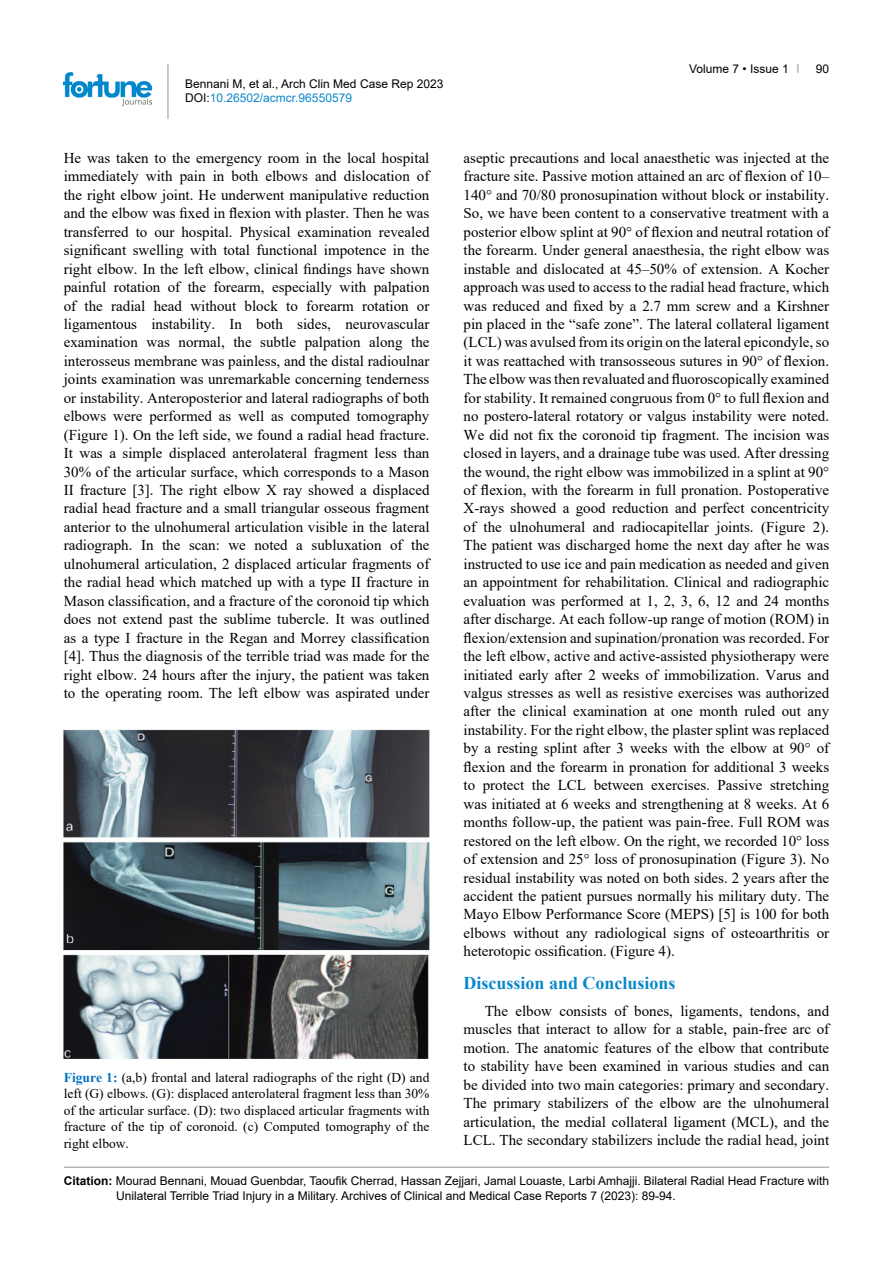
<style>
.page{position:relative;width:893px;height:1263px;background:#fff}
.page>*{position:absolute;margin:0;border:0;box-sizing:border-box;transform-origin:0 0}
.t1{font:700 18px "Times New Roman";color:#0a88ca}
.t2{font:15px/18.5px "Times New Roman";color:#000;text-align:justify}
.t3{font:13.5px/16.5px "Times New Roman";color:#000;text-align:justify}
.t4{font:12px/14.4px "Arial";color:#000}
.s1{color:#0a88ca}
.s2{font-weight:700;color:#0070c0}
.s3{font-weight:700}
</style>
<div class="page">
<hr style="left:168px;top:64px;width:1px;height:55px;background:#939598">
<img style="left:64px;top:72px;width:88px;height:33px">
<hr style="left:64px;top:1167px;width:765px;height:1px;background:#939598">
<img style="left:64px;top:729px;width:365px;height:330px">
<p class="t4" style="left:185px;top:76px;width:260px">Bennani M, et al., Arch Clin Med Case Rep 2023<br>DOI:<span class="s1">10.26502/acmcr.96550579</span></p>
<p class="t2" style="left:64px;top:148px;width:367px">He was taken to the emergency room in the local hospital immediately with pain in both elbows and dislocation of the right elbow joint. He underwent manipulative reduction and the elbow was fixed in flexion with plaster. Then he was transferred to our hospital. Physical examination revealed significant swelling with total functional impotence in the right elbow. In the left elbow, clinical findings have shown painful rotation of the forearm, especially with palpation of the radial head without block to forearm rotation or ligamentous instability. In both sides, neurovascular examination was normal, the subtle palpation along the interosseus membrane was painless, and the distal radioulnar joints examination was unremarkable concerning tenderness or instability. Anteroposterior and lateral radiographs of both elbows were performed as well as computed tomography (Figure 1). On the left side, we found a radial head fracture.<br>It was a simple displaced anterolateral fragment less than 30% of the articular surface, which corresponds to a Mason II fracture [3]. The right elbow X ray showed a displaced radial head fracture and a small triangular osseous fragment anterior to the ulnohumeral articulation visible in the lateral radiograph. In the scan: we noted a subluxation of the ulnohumeral articulation, 2 displaced articular fragments of the radial head which matched up with a type II fracture in Mason classification, and a fracture of the coronoid tip which does not extend past the sublime tubercle. It was outlined as a type I fracture in the Regan and Morrey classification [4]. Thus the diagnosis of the terrible triad was made for the right elbow. 24 hours after the injury, the patient was taken to the operating room. The left elbow was aspirated under</p>
<p class="t3" style="left:64px;top:1069px;width:367px"><span class="s2">Figure 1:</span> (a,b) frontal and lateral radiographs of the right (D) and left (G) elbows. (G): displaced anterolateral fragment less than 30% of the articular surface. (D): two displaced articular fragments with fracture of the tip of coronoid. (c) Computed tomography of the right elbow.</p>
<p class="t4" style="left:689px;top:61px;width:101px">Volume 7 • Issue 1</p>
<p class="t4" style="left:816px;top:61px;width:15px">90</p>
<p class="t2" style="left:463px;top:148px;width:367px">aseptic precautions and local anaesthetic was injected at the fracture site. Passive motion attained an arc of flexion of 10– 140° and 70/80 pronosupination without block or instability.<br>So, we have been content to a conservative treatment with a posterior elbow splint at 90° of flexion and neutral rotation of the forearm. Under general anaesthesia, the right elbow was instable and dislocated at 45–50% of extension. A Kocher approach was used to access to the radial head fracture, which was reduced and fixed by a 2.7 mm screw and a Kirshner pin placed in the “safe zone”. The lateral collateral ligament (LCL) was avulsed from its origin on the lateral epicondyle, so it was reattached with transosseous sutures in 90° of flexion.<br>The elbow was then revaluated and fluoroscopically examined for stability. It remained congruous from 0° to full flexion and no postero-lateral rotatory or valgus instability were noted.<br>We did not fix the coronoid tip fragment. The incision was closed in layers, and a drainage tube was used. After dressing the wound, the right elbow was immobilized in a splint at 90° of flexion, with the forearm in full pronation. Postoperative X-rays showed a good reduction and perfect concentricity of the ulnohumeral and radiocapitellar joints. (Figure 2).<br>The patient was discharged home the next day after he was instructed to use ice and pain medication as needed and given an appointment for rehabilitation. Clinical and radiographic evaluation was performed at 1, 2, 3, 6, 12 and 24 months after discharge. At each follow-up range of motion (ROM) in flexion/extension and supination/pronation was recorded. For the left elbow, active and active-assisted physiotherapy were initiated early after 2 weeks of immobilization. Varus and valgus stresses as well as resistive exercises was authorized after the clinical examination at one month ruled out any instability. For the right elbow, the plaster splint was replaced by a resting splint after 3 weeks with the elbow at 90° of flexion and the forearm in pronation for additional 3 weeks to protect the LCL between exercises. Passive stretching was initiated at 6 weeks and strengthening at 8 weeks. At 6 months follow-up, the patient was pain-free. Full ROM was restored on the left elbow. On the right, we recorded 10° loss of extension and 25° loss of pronosupination (Figure 3). No residual instability was noted on both sides. 2 years after the accident the patient pursues normally his military duty. The Mayo Elbow Performance Score (MEPS) [5] is 100 for both elbows without any radiological signs of osteoarthritis or heterotopic ossification. (Figure 4).</p>
<p class="t1" style="left:463px;top:970px;width:214px">Discussion and Conclusions</p>
<p class="t2" style="left:463px;top:1001px;width:367px;text-indent:21px">The elbow consists of bones, ligaments, tendons, and muscles that interact to allow for a stable, pain-free arc of motion. The anatomic features of the elbow that contribute to stability have been examined in various studies and can be divided into two main categories: primary and secondary.<br>The primary stabilizers of the elbow are the ulnohumeral articulation, the medial collateral ligament (MCL), and the LCL. The secondary stabilizers include the radial head, joint</p>
<p class="t4" style="left:116px;top:1173px;width:715px;line-height:15px;text-indent:-52px"><span class="s3">Citation:</span> Mourad Bennani, Mouad Guenbdar, Taoufik Cherrad, Hassan Zejjari, Jamal Louaste, Larbi Amhajji. Bilateral Radial Head Fracture with<br>Unilateral Terrible Triad Injury in a Military. Archives of Clinical and Medical Case Reports 7 (2023): 89-94.</p>
</div>
